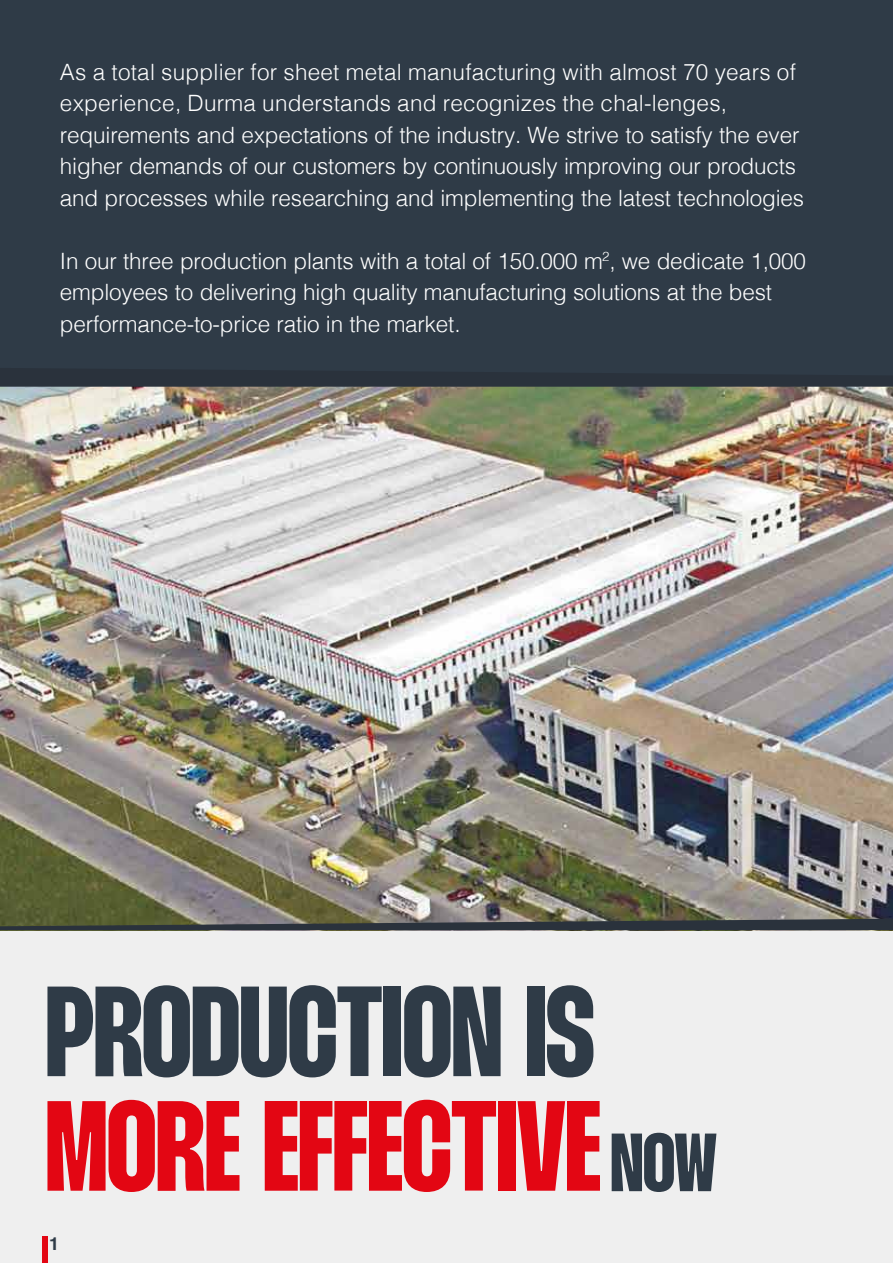
<style>
.page{position:relative;width:893px;height:1263px;background:#fff}
.page>*{position:absolute;margin:0;border:0;box-sizing:border-box;transform-origin:0 0}
.t1{font:127.95px/114.6px "Thunder Bold LC";letter-spacing:-.01em;color:#e30613}
.t2{font:300 22.5px/31.5px "Helvetica";letter-spacing:-.01em;color:#fff}
.t3{font:700 18px "Helvetica";color:#2f3b47}
.s1{color:#2f3b47}
.s2{font-size:82.35px;color:#2f3b47}
</style>
<div class="page">
<div style="left:0;top:658px;width:893px;height:605px;background:#efefef"></div>
<div style="left:0;top:0;width:893px;height:463px;background:#2f3b47"></div>
<img style="left:0;top:387px;width:893px;height:532px">
<div style="left:42px;top:1237px;width:6px;height:26px;background:#e30613"></div>
<svg style="left:0;top:919px;width:893px;height:11px"></svg>
<svg style="left:0;top:368px;width:893px;height:19px"></svg>
<p class="t2" style="left:60px;top:55px;width:746px">As a total supplier for sheet metal manufacturing with almost 70 years of experience, Durma understands and recognizes the chal-lenges, requirements and expectations of the industry. We strive to satisfy the ever higher demands of our customers by continuously improving our products and processes while researching and implementing the latest technologies</p>
<p class="t2" style="left:60px;top:244px;width:748px">In our three production plants with a total of 150.000 m<sup>2</sup>, we dedicate 1,000 employees to delivering high quality manufacturing solutions at the best performance-to-price ratio in the market.</p>
<h1 class="t1" style="left:45px;top:978px;width:673px"><span class="s1">PRODUCTION IS<br></span>MORE EFFECTIVE <span class="s2">NOW</span></h1>
<p class="t3" style="left:49px;top:1232px;width:12px">1</p>
</div>
